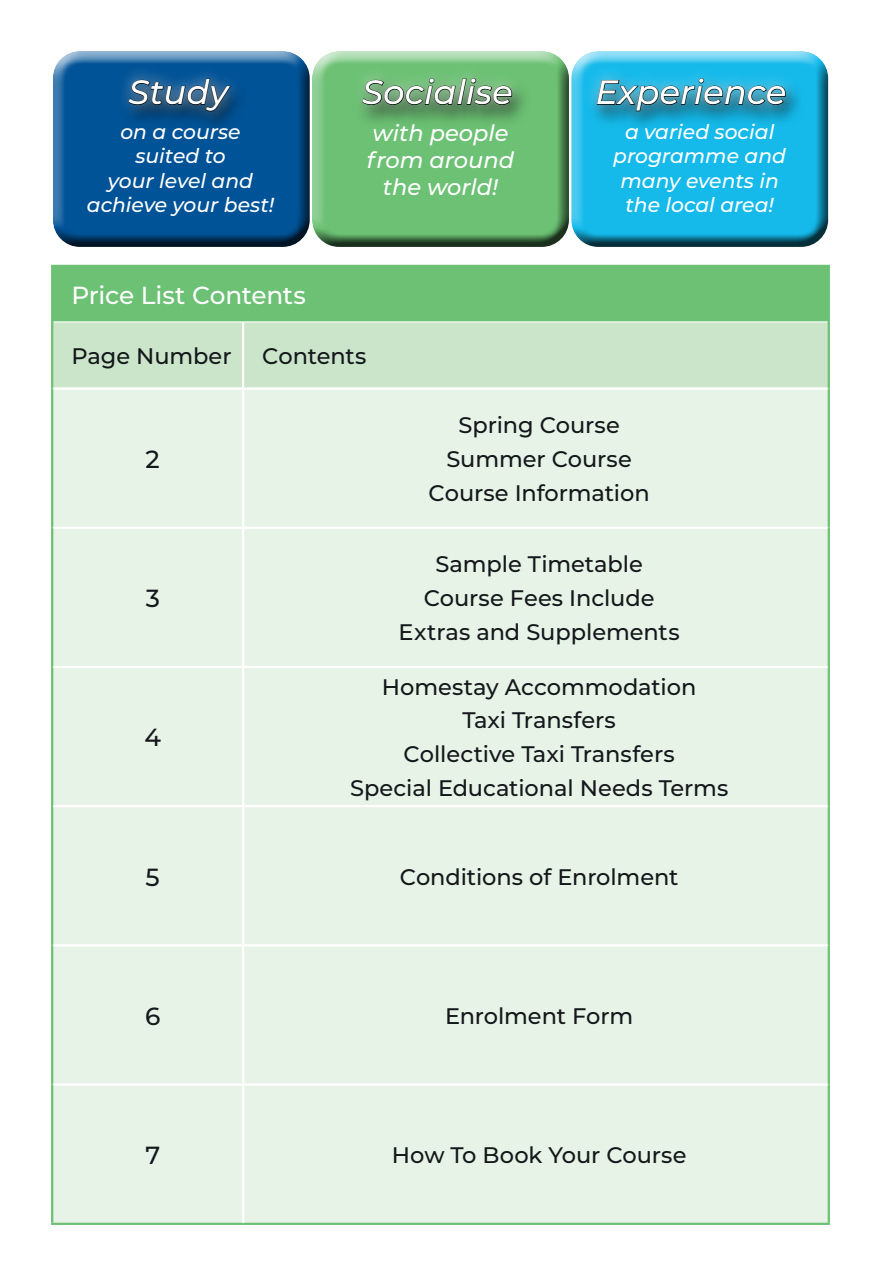
<style>
.page{position:relative;width:881px;height:1276px;background:#fff}
.page>*{position:absolute;margin:0;border:0;box-sizing:border-box;transform-origin:0 0}
.t1{font:italic 500 33.75px "Montserrat";color:#fff}
.t2{font:500 24.75px "Montserrat";letter-spacing:-.01em;color:#fff}
.t3{font:500 24.75px "Montserrat";color:#14171b}
.t4{font:500 22.5px/33.8px "Montserrat";color:#14171b;text-align:center}
.t5{font:italic 500 22.5px/27px "Montserrat";color:#fff;text-align:center}
.t6{font:italic 500 20.25px/24.3px "Montserrat";color:#fff;text-align:center}
</style>
<div class="page">
<div style="left:52px;top:266px;width:776px;height:56px;background:#6cc174"></div>
<div style="left:53px;top:322px;width:774px;height:65px;background:#cae5c9"></div>
<div style="left:53px;top:389px;width:774px;height:833px;background:#e6f3e6"></div>
<hr style="left:51px;top:265px;width:192px;height:2px;background:#6cc174">
<hr style="left:51px;top:267px;width:2px;height:55px;background:#6cc174">
<hr style="left:243px;top:265px;width:586px;height:2px;background:#6cc174">
<hr style="left:827px;top:267px;width:2px;height:55px;background:#6cc174">
<hr style="left:53px;top:321px;width:190px;height:1px;background:#fff">
<hr style="left:243px;top:321px;width:584px;height:1px;background:#fff">
<hr style="left:51px;top:322px;width:2px;height:66px;background:#6cc174">
<hr style="left:827px;top:322px;width:2px;height:66px;background:#6cc174">
<hr style="left:51px;top:388px;width:2px;height:140px;background:#6cc174">
<hr style="left:827px;top:388px;width:2px;height:140px;background:#6cc174">
<hr style="left:51px;top:528px;width:2px;height:139px;background:#6cc174">
<hr style="left:827px;top:528px;width:2px;height:139px;background:#6cc174">
<hr style="left:51px;top:667px;width:2px;height:139px;background:#6cc174">
<hr style="left:827px;top:667px;width:2px;height:139px;background:#6cc174">
<hr style="left:51px;top:806px;width:2px;height:139px;background:#6cc174">
<hr style="left:827px;top:806px;width:2px;height:139px;background:#6cc174">
<hr style="left:51px;top:945px;width:2px;height:139px;background:#6cc174">
<hr style="left:827px;top:945px;width:2px;height:139px;background:#6cc174">
<hr style="left:51px;top:1084px;width:2px;height:138px;background:#6cc174">
<hr style="left:827px;top:1084px;width:2px;height:138px;background:#6cc174">
<hr style="left:51px;top:1222px;width:192px;height:3px;background:#6cc174">
<hr style="left:243px;top:1222px;width:586px;height:3px;background:#6cc174">
<hr style="left:242px;top:322px;width:2px;height:65px;background:#fff">
<hr style="left:242px;top:389px;width:2px;height:137px;background:#fff">
<hr style="left:53px;top:526px;width:190px;height:3px;background:#fff">
<hr style="left:243px;top:526px;width:584px;height:3px;background:#fff">
<hr style="left:242px;top:529px;width:2px;height:137px;background:#fff">
<hr style="left:53px;top:666px;width:190px;height:2px;background:#fff">
<hr style="left:243px;top:666px;width:584px;height:2px;background:#fff">
<hr style="left:242px;top:668px;width:2px;height:137px;background:#fff">
<hr style="left:53px;top:805px;width:190px;height:2px;background:#fff">
<hr style="left:243px;top:805px;width:584px;height:2px;background:#fff">
<hr style="left:242px;top:807px;width:2px;height:137px;background:#fff">
<hr style="left:53px;top:944px;width:190px;height:2px;background:#fff">
<hr style="left:243px;top:944px;width:584px;height:2px;background:#fff">
<hr style="left:242px;top:946px;width:2px;height:137px;background:#fff">
<hr style="left:53px;top:1083px;width:190px;height:2px;background:#fff">
<hr style="left:243px;top:1083px;width:584px;height:2px;background:#fff">
<hr style="left:242px;top:1085px;width:2px;height:137px;background:#fff">
<div style="left:51px;top:47px;width:263px;height:185px;background:#fff;opacity:.75"></div>
<div style="left:51px;top:58px;width:263px;height:190px;background:#000;opacity:.75"></div>
<div style="left:309px;top:47px;width:264px;height:185px;background:#fff;opacity:.75"></div>
<div style="left:309px;top:58px;width:264px;height:190px;background:#000;opacity:.75"></div>
<div style="left:568px;top:47px;width:264px;height:185px;background:#fff;opacity:.75"></div>
<div style="left:568px;top:58px;width:264px;height:190px;background:#000;opacity:.75"></div>
<div style="left:115px;top:68px;width:137px;height:69px;background:#015397"></div>
<div style="left:115px;top:66px;width:128px;height:58px;background:#fff;opacity:.75"></div>
<svg style="left:127px;top:78px;width:104px;height:34px;background:#204f76"></svg>
<div style="left:349px;top:67px;width:186px;height:65px;background:#6bbf73"></div>
<div style="left:349px;top:65px;width:176px;height:54px;background:#fff;opacity:.75"></div>
<svg style="left:361px;top:78px;width:151px;height:28px"></svg>
<div style="left:582px;top:68px;width:227px;height:68px;background:#15baeb"></div>
<div style="left:583px;top:65px;width:215px;height:59px;background:#fff;opacity:.75"></div>
<svg style="left:596px;top:78px;width:190px;height:34px;background:#2b89a5"></svg>
<h1 class="t1" style="left:128px;top:69px;width:101px">Study</h1>
<h1 class="t1" style="left:362px;top:69px;width:152px">Socialise</h1>
<h1 class="t1" style="left:595px;top:69px;width:192px">Experience</h1>
<p class="t6" style="left:87px;top:119px;width:189px">on a course suited to<br>your level and achieve your best!</p>
<p class="t5" style="left:366px;top:119px;width:149px">with people from around the world!</p>
<p class="t6" style="left:613px;top:119px;width:174px">a varied social programme and many events in the local area!</p>
<p class="t2" style="left:71px;top:278px;width:236px">Price List Contents</p>
<p class="t4" style="left:71px;top:338px;width:162px">Page Number</p>
<p class="t4" style="left:262px;top:338px;width:106px">Contents</p>
<p class="t3" style="left:146px;top:442px;width:16px">2</p>
<p class="t3" style="left:146px;top:581px;width:16px">3</p>
<p class="t4" style="left:428px;top:407px;width:222px">Spring Course<br>Summer Course<br>Course Information</p>
<p class="t4" style="left:398px;top:546px;width:282px">Sample Timetable<br>Course Fees Include<br>Extras and Supplements</p>
<p class="t3" style="left:144px;top:720px;width:18px">4</p>
<p class="t4" style="left:350px;top:669px;width:379px">Homestay Accommodation<br>Taxi Transfers<br>Collective Taxi Transfers<br>Special Educational Needs Terms</p>
<p class="t3" style="left:146px;top:859px;width:16px">5</p>
<p class="t4" style="left:400px;top:859px;width:280px">Conditions of Enrolment</p>
<p class="t3" style="left:145px;top:998px;width:17px">6</p>
<p class="t4" style="left:445px;top:998px;width:190px">Enrolment Form</p>
<p class="t3" style="left:145px;top:1138px;width:16px">7</p>
<p class="t4" style="left:391px;top:1137px;width:296px">How To Book Your Course</p>
</div>
